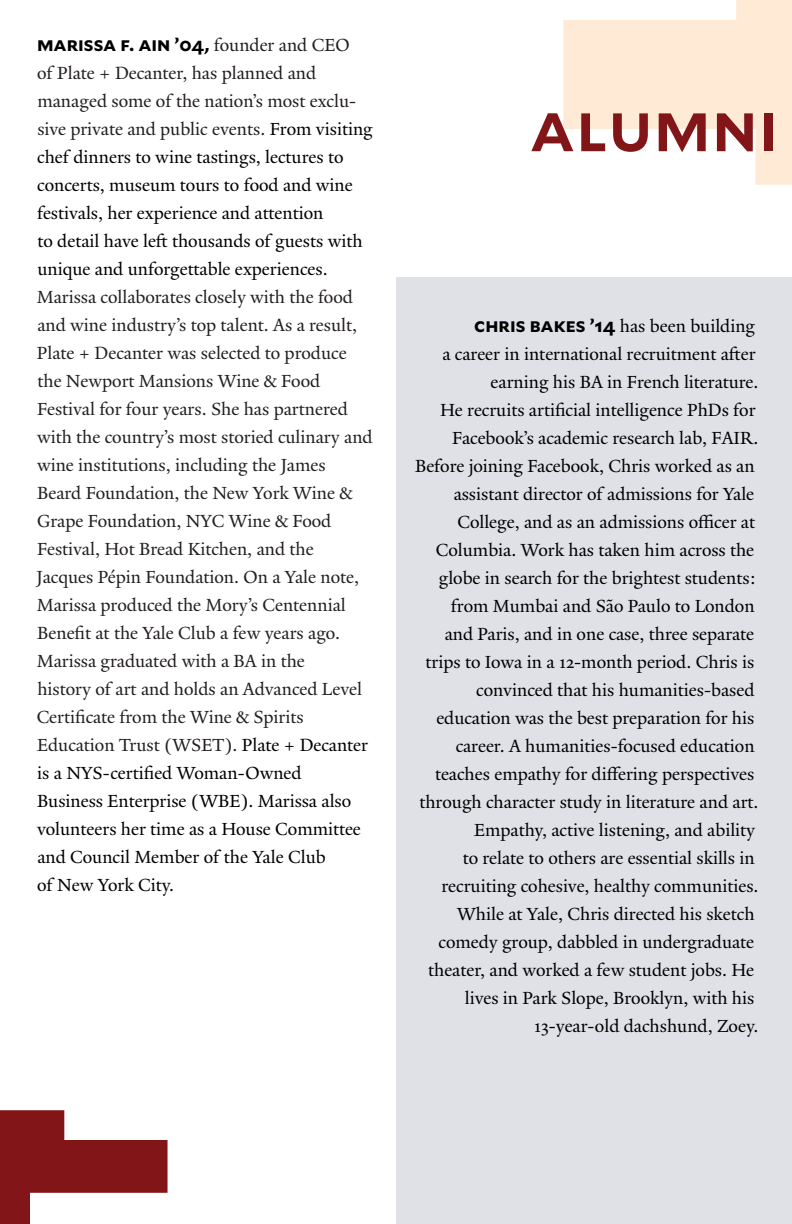
<style>
.page{position:relative;width:792px;height:1224px;background:#fff}
.page>*{position:absolute;margin:0;border:0;box-sizing:border-box;transform-origin:0 0}
.t1{font:700 54px "Mallory";letter-spacing:.05em;color:#821518}
.t2{font:19px/28px "Yale New";color:#231f20}
.t3{font:19px/28px "Yale New";color:#000;text-align:right}
.s1{font-family:"Mallory";font-weight:700;color:#000}
.s2{color:#000}
.s3{font-family:"Mallory";font-weight:700}
</style>
<div class="page">
<svg style="left:563px;top:0;width:229px;height:185px;fill:#feead5"></svg>
<div style="left:396px;top:277px;width:396px;height:947px;background:#e0e1e7"></div>
<svg style="left:0;top:1110px;width:168px;height:114px"></svg>
<p class="t2" style="left:36px;top:31px;width:338px"><span class="s1">marissa f. ain ’04,</span> founder and CEO<br>of Plate + Decanter, has planned and managed some of the nation’s most exclu&shy;sive private and public events. <span class="s2">From visiting chef dinners to wine tastings, lectures to concerts, museum tours to food and wine festivals, her experience and attention<br>to detail have left thousands of guests with unique and unforgettable experiences.<br></span>Marissa collaborates closely with the food and wine industry’s top talent. As a result, Plate + Decanter was selected to produce the Newport Mansions Wine &amp; Food Festival for four years. She has partnered with the country’s most storied culinary and wine institutions, including the James Beard Foundation, the New York Wine &amp; Grape Foundation, NYC Wine &amp; Food Festival, Hot Bread Kitchen, and the Jacques Pépin Foundation. On a Yale note, Marissa produced the Mory’s Centennial Benefit at the Yale Club a few years ago.<br>Marissa graduated with a BA in the<br>history of art and holds an Advanced Level Certificate from the Wine &amp; Spirits Education Trust (WSET). <span class="s2">Plate + Decanter is a NYS-certified Woman-Owned<br>Business Enterprise (WBE). Marissa also volunteers her time as a House Committee and Council Member of the Yale Club<br>of New York City.</span></p>
<p class="t1" style="left:530px;top:91px;width:249px">ALUMNI</p>
<p class="t3" style="left:415px;top:311px;width:345px"><span class="s3">chris bakes ’14</span> has been building<br>a career in international recruitment after earning his BA in French literature.<br>He recruits artificial intelligence PhDs for Facebook’s academic research lab, FAIR.<br>Before joining Facebook, Chris worked as an assistant director of admissions for Yale College, and as an admissions officer at Columbia. Work has taken him across the globe in search for the brightest students: from Mumbai and São Paulo to London<br>and Paris, and in one case, three separate trips to Iowa in a 12-month period. Chris is convinced that his humanities-based education was the best preparation for his career. A humanities-focused education teaches empathy for differing perspectives through character study in literature and art.<br>Empathy, active listening, and ability<br>to relate to others are essential skills in recruiting cohesive, healthy communities.<br>While at Yale, Chris directed his sketch comedy group, dabbled in undergraduate theater, and worked a few student jobs. He lives in Park Slope, Brooklyn, with his 13-year-old dachshund, Zoey.</p>
</div>
